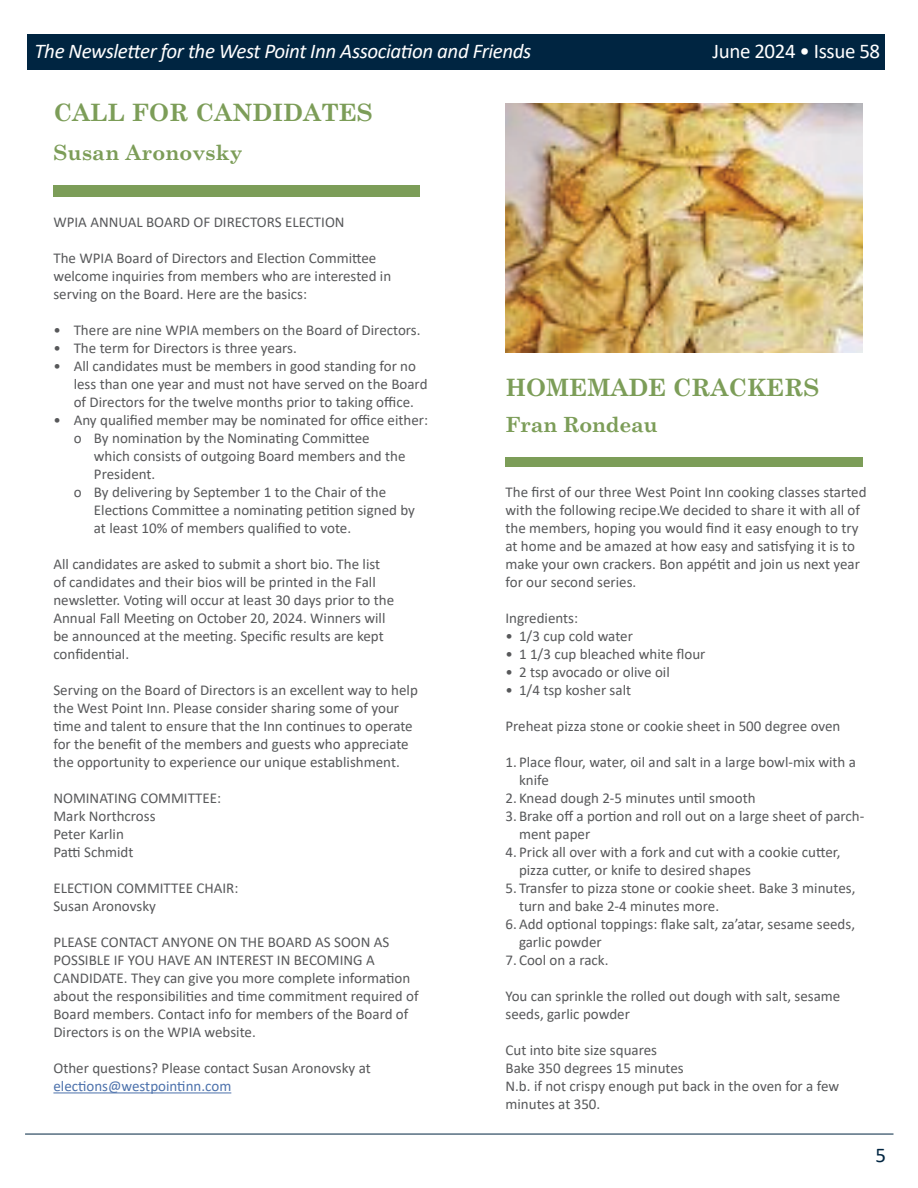
<style>
.page{position:relative;width:918px;height:1188px;background:#fff}
.page>*{position:absolute;margin:0;border:0;box-sizing:border-box;transform-origin:0 0}
.t1{font:700 24px "Century Schoolbook";letter-spacing:-.005em;color:#7c9d58}
.t2{font:italic 21px "Calibri";letter-spacing:-.02em;color:#fff}
.t3{font:21px "Calibri";letter-spacing:-.02em;color:#fff}
.t4{font:700 21px "Century Schoolbook";color:#7c9d58}
.t5{font:700 21px "Century Schoolbook";letter-spacing:-.02em;color:#7c9d58}
.t6{font:21px "Calibri";color:#002541}
.t7{font:15px/18px "Calibri";color:#57585a}
.t8{font:15px "Calibri";color:#4d72ac}
</style>
<div class="page">
<div style="left:27px;top:34px;width:858px;height:36px;background:#002541"></div>
<hr style="left:25px;top:1134px;width:869px;height:1px;background:#002541">
<img style="left:506px;top:104px;width:357px;height:248px">
<hr style="left:53px;top:1092px;width:178px;height:1px;background:#4d72ac">
<div style="left:53px;top:185px;width:367px;height:12px;background:#7c9d58"></div>
<div style="left:506px;top:457px;width:357px;height:9px;background:#7c9d58"></div>
<h2 class="t2" style="left:34px;top:36px;width:498px">The Newsletter for the West Point Inn Association and Friends</h2>
<h2 class="t3" style="left:713px;top:36px;width:169px">June 2024 • Issue 58</h2>
<h1 class="t1" style="left:53px;top:94px;width:321px">CALL FOR CANDIDATES</h1>
<h2 class="t4" style="left:53px;top:136px;width:191px">Susan Aronovsky</h2>
<p class="t7" style="left:53px;top:213px;width:293px">WPIA ANNUAL BOARD OF DIRECTORS ELECTION</p>
<p class="t7" style="left:53px;top:249px;width:339px">The WPIA Board of Directors and Election Committee welcome inquiries from members who are interested in serving on the Board. Here are the basics:</p>
<p class="t7" style="left:53px;top:321px;width:369px">• There are nine WPIA members on the Board of Directors.</p>
<p class="t7" style="left:53px;top:339px;width:245px">• The term for Directors is three years.</p>
<p class="t7" style="left:74px;top:357px;width:355px;text-indent:-20px">• All candidates must be members in good standing for no less than one year and must not have served on the Board of Directors for the twelve months prior to taking office.</p>
<p class="t7" style="left:53px;top:411px;width:376px">• Any qualified member may be nominated for office either:</p>
<p class="t7" style="left:74px;top:429px;width:298px">o By nomination by the Nominating Committee</p>
<p class="t7" style="left:94px;top:447px;width:313px">which consists of outgoing Board members and the</p>
<p class="t7" style="left:94px;top:465px;width:63px">President.</p>
<p class="t7" style="left:74px;top:483px;width:314px">o By delivering by September 1 to the Chair of the</p>
<p class="t7" style="left:94px;top:501px;width:323px">Elections Committee a nominating petition signed by</p>
<p class="t7" style="left:94px;top:519px;width:259px">at least 10% of members qualified to vote.</p>
<p class="t7" style="left:53px;top:555px;width:342px">All candidates are asked to submit a short bio. The list of candidates and their bios will be printed in the Fall newsletter. Voting will occur at least 30 days prior to the Annual Fall Meeting on October 20, 2024. Winners will be announced at the meeting. Specific results are kept confidential.</p>
<p class="t7" style="left:53px;top:681px;width:366px">Serving on the Board of Directors is an excellent way to help the West Point Inn. Please consider sharing some of your time and talent to ensure that the Inn continues to operate for the benefit of the members and guests who appreciate the opportunity to experience our unique establishment.</p>
<p class="t7" style="left:53px;top:789px;width:169px">NOMINATING COMMITTEE:<br>Mark Northcross<br>Peter Karlin<br>Patti Schmidt</p>
<p class="t7" style="left:53px;top:879px;width:186px">ELECTION COMMITTEE CHAIR:<br>Susan Aronovsky</p>
<p class="t7" style="left:53px;top:933px;width:367px">PLEASE CONTACT ANYONE ON THE BOARD AS SOON AS POSSIBLE IF YOU HAVE AN INTEREST IN BECOMING A CANDIDATE. They can give you more complete information about the responsibilities and time commitment required of Board members. Contact info for members of the Board of Directors is on the WPIA website.</p>
<p class="t7" style="left:53px;top:1059px;width:319px">Other questions? Please contact Susan Aronovsky at</p>
<p class="t8" style="left:53px;top:1076px;width:179px">elections@westpointinn.com</p>
<h1 class="t1" style="left:506px;top:368px;width:316px">HOMEMADE CRACKERS</h1>
<h2 class="t5" style="left:506px;top:408px;width:154px">Fran Rondeau</h2>
<p class="t7" style="left:506px;top:483px;width:363px">The first of our three West Point Inn cooking classes started with the following recipe.We decided to share it with all of the members, hoping you would find it easy enough to try at home and be amazed at how easy and satisfying it is to make your own crackers. Bon appétit and join us next year for our second series.</p>
<p class="t7" style="left:506px;top:609px;width:74px">Ingredients:</p>
<p class="t7" style="left:506px;top:627px;width:129px">• 1/3 cup cold water</p>
<p class="t7" style="left:506px;top:645px;width:202px">• 1 1/3 cup bleached white flour</p>
<p class="t7" style="left:506px;top:663px;width:166px">• 2 tsp avocado or olive oil</p>
<p class="t7" style="left:506px;top:681px;width:127px">• 1/4 tsp kosher salt</p>
<p class="t7" style="left:506px;top:717px;width:336px">Preheat pizza stone or cookie sheet in 500 degree oven</p>
<p class="t7" style="left:519px;top:753px;width:338px;text-indent:-14px">1. Place flour, water, oil and salt in a large bowl-mix with a knife</p>
<p class="t7" style="left:506px;top:789px;width:252px">2. Knead dough 2-5 minutes until smooth</p>
<p class="t7" style="left:519px;top:807px;width:347px;text-indent:-14px">3. Brake off a portion and roll out on a large sheet of parch&shy;ment paper</p>
<p class="t7" style="left:519px;top:843px;width:323px;text-indent:-14px">4. Prick all over with a fork and cut with a cookie cutter, pizza cutter, or knife to desired shapes</p>
<p class="t7" style="left:506px;top:879px;width:351px">5. Transfer to pizza stone or cookie sheet. Bake 3 minutes,</p>
<p class="t7" style="left:519px;top:897px;width:202px">turn and bake 2-4 minutes more.</p>
<p class="t7" style="left:506px;top:915px;width:351px">6.Add optional toppings: flake salt, za’atar, sesame seeds,</p>
<p class="t7" style="left:519px;top:933px;width:84px">garlic powder</p>
<p class="t7" style="left:506px;top:951px;width:104px">7. Cool on a rack.</p>
<p class="t7" style="left:506px;top:987px;width:336px">You can sprinkle the rolled out dough with salt, sesame seeds, garlic powder</p>
<p class="t7" style="left:506px;top:1041px;width:335px">Cut into bite size squares<br>Bake 350 degrees 15 minutes<br>N.b. if not crispy enough put back in the oven for a few minutes at 350.</p>
<h2 class="t6" style="left:875px;top:1140px;width:12px">5</h2>
</div>
